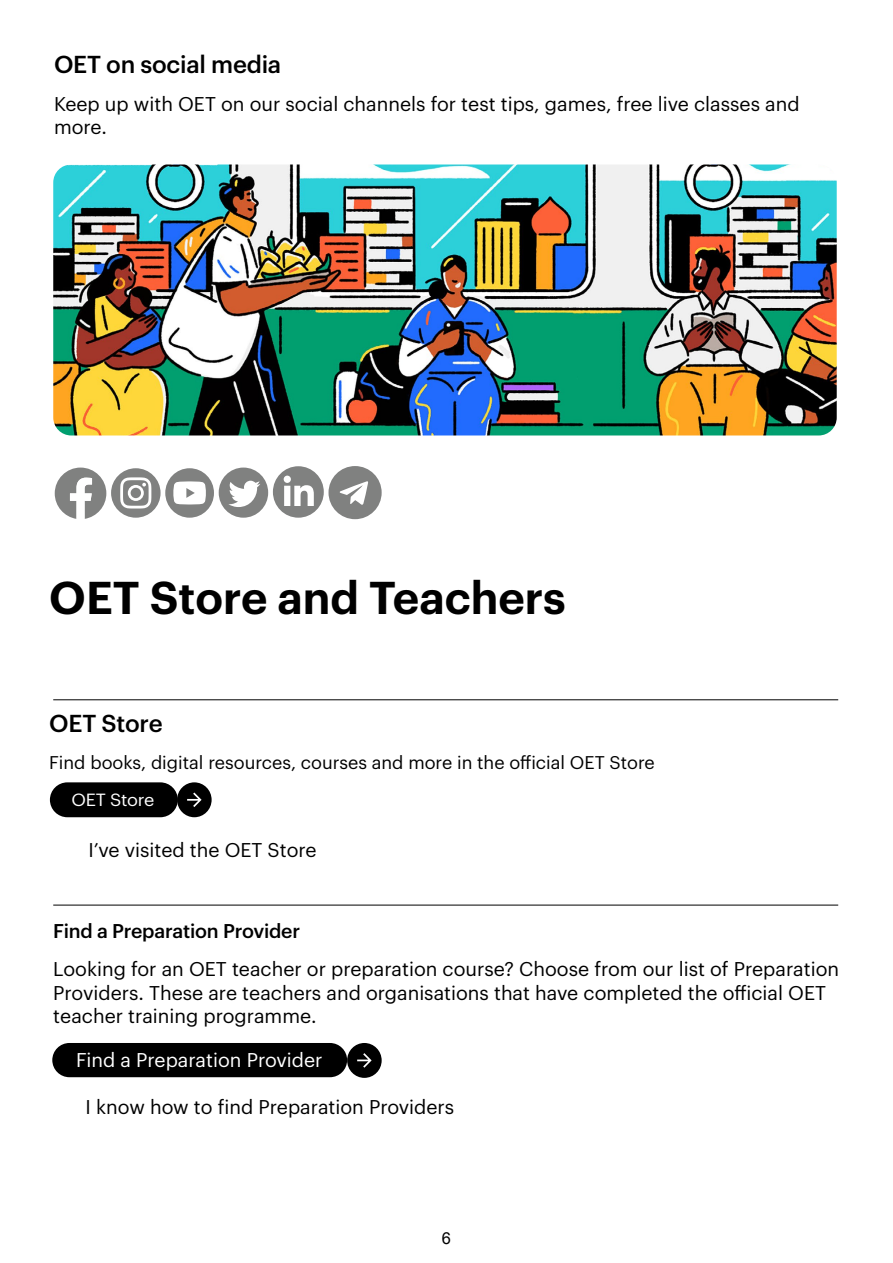
<style>
.page{position:relative;width:893px;height:1263px;background:#fff}
.page>*{position:absolute;margin:0;border:0;box-sizing:border-box;transform-origin:0 0}
.t1{font:600 45px "Graphik";color:#000}
.t2{font:500 24px "Graphik";letter-spacing:-.01em;color:#000}
.t3{font:19.5px/23.4px "Graphik";color:#000}
.t4{font:500 19.5px "Graphik";letter-spacing:-.01em;color:#000}
.t5{font:19.5px "Graphik";color:#fff}
.t6{font:18px "Graphik";color:#000}
.t7{font:17.25px "Graphik";letter-spacing:-.015em;color:#fff;scale:1.04 1}
.t8{font:16.5px "Arial";color:#000}
</style>
<div class="page">
<img style="left:53px;top:164px;width:784px;height:271px">
<div style="left:50px;top:782px;width:128px;height:35px;background:#000;border-radius:17px"></div>
<div style="left:177px;top:782px;width:35px;height:35px;background:#000;border-radius:50%"></div>
<svg style="left:187px;top:792px;width:15px;height:15px"></svg>
<div style="left:52px;top:1043px;width:295px;height:34px;background:#000;border-radius:17px"></div>
<div style="left:347px;top:1043px;width:35px;height:35px;background:#000;border-radius:50%"></div>
<svg style="left:357px;top:1053px;width:15px;height:15px"></svg>
<hr style="left:53px;top:905px;width:785px;height:1px;background:#000">
<hr style="left:53px;top:699px;width:785px;height:1px;background:#000">
<svg style="left:55px;top:468px;width:51px;height:51px"></svg>
<svg style="left:111px;top:468px;width:50px;height:50px"></svg>
<svg style="left:120px;top:477px;width:31px;height:31px"></svg>
<svg style="left:165px;top:468px;width:49px;height:50px"></svg>
<svg style="left:173px;top:481px;width:33px;height:23px"></svg>
<div style="left:219px;top:468px;width:49px;height:50px;background:#808180;border-radius:50%"></div>
<svg style="left:228px;top:481px;width:32px;height:26px"></svg>
<div style="left:273px;top:466px;width:51px;height:52px;background:#808180;border-radius:50%"></div>
<svg style="left:284px;top:485px;width:30px;height:21px"></svg>
<div style="left:284px;top:476px;width:7px;height:7px;background:#fff;border-radius:50%"></div>
<div style="left:328px;top:466px;width:54px;height:53px;background:#808180;border-radius:50%"></div>
<svg style="left:340px;top:481px;width:28px;height:24px"></svg>
<p class="t2" style="left:54px;top:46px;width:229px">OET on social media</p>
<p class="t3" style="left:54px;top:90px;width:747px">Keep up with OET on our social channels for test tips, games, free live classes and more.</p>
<h1 class="t1" style="left:49px;top:563px;width:518px">OET Store and Teachers</h1>
<p class="t2" style="left:49px;top:705px;width:115px">OET Store</p>
<p class="t6" style="left:49px;top:749px;width:607px">Find books, digital resources, courses and more in the official OET Store</p>
<p class="t7" style="left:71px;top:787px;width:81px">OET Store</p>
<p class="t3" style="left:89px;top:837px;width:230px">I’ve visited the OET Store</p>
<p class="t4" style="left:53px;top:916px;width:248px">Find a Preparation Provider</p>
<p class="t3" style="left:53px;top:956px;width:787px">Looking for an OET teacher or preparation course? Choose from our list of Preparation<br>Providers. These are teachers and organisations that have completed the official OET teacher training programme.</p>
<p class="t5" style="left:76px;top:1046px;width:248px">Find a Preparation Provider</p>
<p class="t3" style="left:85px;top:1093px;width:370px">I know how to find Preparation Providers</p>
<p class="t8" style="left:442px;top:1227px;width:11px">6</p>
</div>
